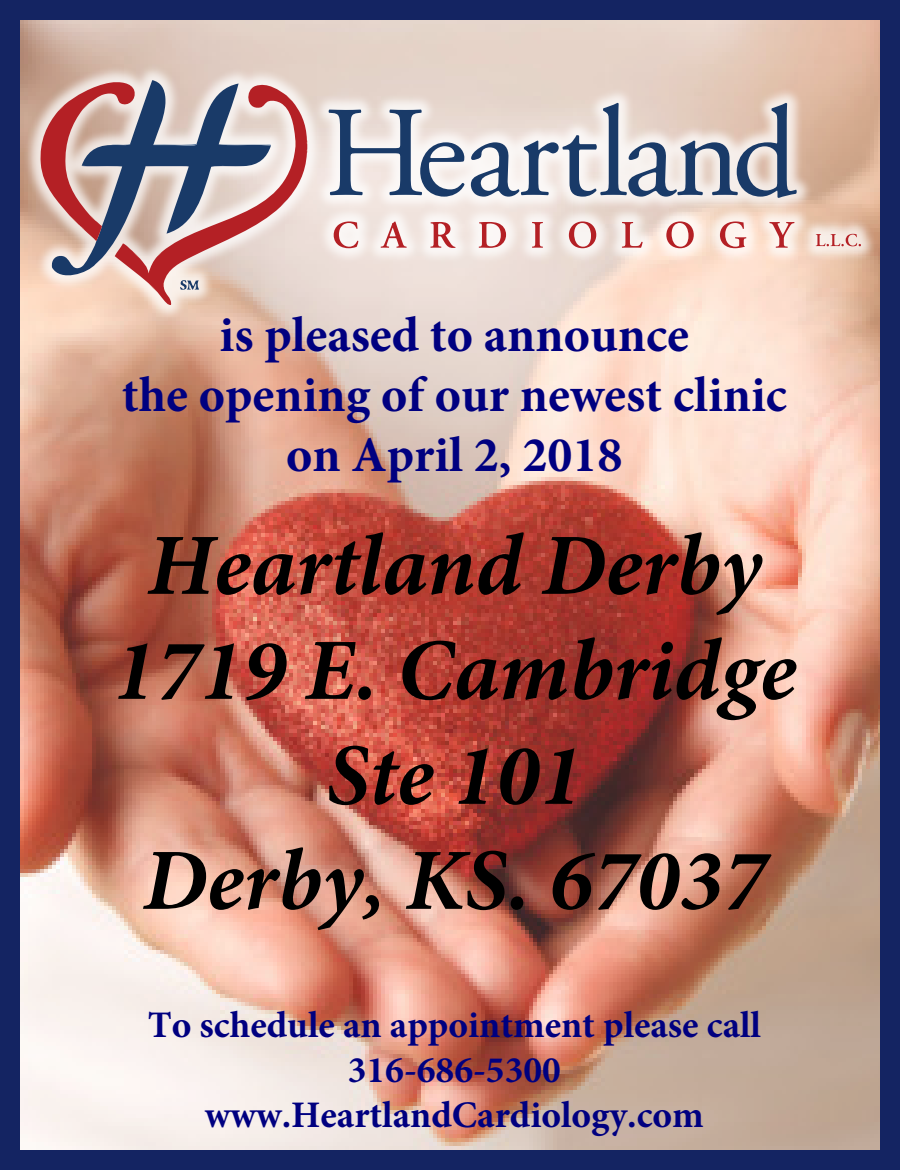
<style>
.page{position:relative;width:900px;height:1170px;background:#fff}
.page>*{position:absolute;margin:0;border:0;box-sizing:border-box;transform-origin:0 0}
.t1{font:italic 700 87.5px/105px "Minion Pro";color:#000;text-align:center}
.t2{font:700 50px/60px "Minion Pro";color:#000080;text-align:center}
.t3{font:700 37.5px/45px "Minion Pro";color:#000080;text-align:center}
</style>
<div class="page">
<img style="left:21px;top:21px;width:858px;height:1128px">
<div style="left:0;top:0;width:900px;height:1170px;border:20px solid #142462"></div>
<div style="left:24px;top:65px;width:853px;height:256px;background:#fff;opacity:.75"></div>
<svg style="left:307px;top:140px;width:1px;height:13px"></svg>
<svg style="left:51px;top:80px;width:220px;height:202px"></svg>
<svg style="left:39px;top:81px;width:98px;height:160px"></svg>
<svg style="left:115px;top:82px;width:192px;height:223px"></svg>
<svg style="left:816px;top:234px;width:45px;height:12px"></svg>
<svg style="left:334px;top:221px;width:24px;height:27px"></svg>
<svg style="left:381px;top:221px;width:26px;height:27px"></svg>
<svg style="left:430px;top:222px;width:26px;height:26px"></svg>
<svg style="left:479px;top:222px;width:27px;height:26px"></svg>
<svg style="left:532px;top:222px;width:11px;height:26px"></svg>
<svg style="left:569px;top:221px;width:27px;height:27px"></svg>
<svg style="left:622px;top:222px;width:21px;height:26px"></svg>
<svg style="left:666px;top:221px;width:28px;height:27px"></svg>
<svg style="left:720px;top:221px;width:26px;height:27px"></svg>
<svg style="left:769px;top:222px;width:26px;height:26px"></svg>
<svg style="left:328px;top:110px;width:136px;height:87px"></svg>
<svg style="left:471px;top:103px;width:326px;height:95px"></svg>
<h2 class="t2" style="left:122px;top:304px;width:667px">is pleased to announce<br>the opening of our newest clinic on April 2, 2018</h2>
<h1 class="t1" style="left:112px;top:512px;width:685px">Heartland Derby<br>1719 E. Cambridge<br>Ste 101<br>Derby, KS. 67037</h1>
<p class="t3" style="left:148px;top:1003px;width:615px">To schedule an appointment please call<br>316-686-5300 www.HeartlandCardiology.com</p>
</div>
